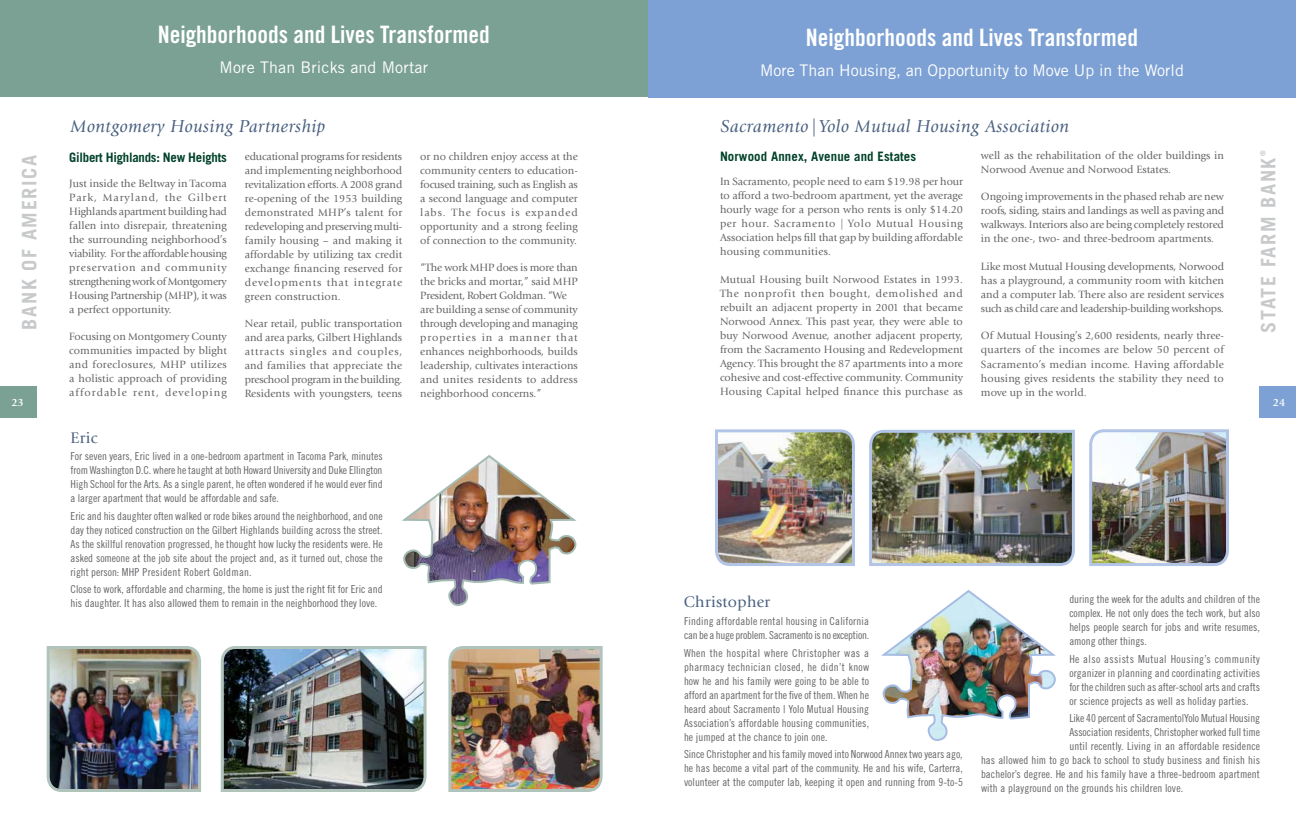
<style>
.page{position:relative;width:1296px;height:828px;background:#fff}
.page>*{position:absolute;margin:0;border:0;box-sizing:border-box;transform-origin:0 0}
.t1{font:24px "Trade Gothic Bold Cond Twenty";color:#fff}
.t2{font:700 20px "Trade Gothic";letter-spacing:.08em;color:#c7c9cb}
.t3{font:italic 18px "Giovanni";letter-spacing:.025em;color:#496080}
.t4{font:16px "Trade Gothic";color:#fff}
.t5{font:16px "Giovanni";letter-spacing:.02em;color:#496080}
.t6{font:700 13px "Trade Gothic";letter-spacing:.01em;color:#004129}
.t7{font:700 13px "Trade Gothic";letter-spacing:-.01em;color:#004129}
.t8{font:11px/14px "Giovanni";color:#636466;text-align:justify}
.t9{font:11px/14px "Trade Gothic Cond Eighteen";color:#636466;text-align:justify}
.t10{font:700 11px "Giovanni";color:#fff}
.t11{font:700 7px "Trade Gothic";color:#c7c9cb}
</style>
<div class="page">
<div style="left:0;top:0;width:648px;height:97px;background:#7ba194"></div>
<div style="left:0;top:386px;width:36px;height:32px;background:#7ba194"></div>
<div style="left:1260px;top:386px;width:36px;height:32px;background:#7da1d4"></div>
<img style="left:220px;top:646px;width:207px;height:146px">
<img style="left:448px;top:646px;width:155px;height:146px">
<div style="left:648px;top:0;width:648px;height:97px;background:#7da1d4"></div>
<img style="left:402px;top:455px;width:175px;height:151px">
<img style="left:46px;top:646px;width:155px;height:146px">
<img style="left:869px;top:429px;width:206px;height:137px">
<img style="left:1089px;top:429px;width:140px;height:137px">
<img style="left:715px;top:429px;width:140px;height:137px">
<img style="left:881px;top:487px;width:178px;height:254px">
<h1 class="t1" style="left:158px;top:20px;width:334px">Neighborhoods and Lives Transformed</h1>
<h3 class="t4" style="left:220px;top:57px;width:210px">More Than Bricks and Mortar</h3>
<h3 class="t3" style="left:71px;top:116px;width:256px">Montgomery Housing Partnership</h3>
<h1 class="t1" style="left:806px;top:23px;width:334px">Neighborhoods and Lives Transformed</h1>
<h3 class="t4" style="left:760px;top:61px;width:425px">More Than Housing, an Opportunity to Move Up in the World</h3>
<h3 class="t3" style="left:720px;top:116px;width:350px">Sacramento | Yolo Mutual Housing Association</h3>
<p class="t11" style="left:1259px;top:156px;width:7px;rotate:-90deg">®</p>
<p class="t8" style="left:981px;top:148px;width:244px">well as the rehabilitation of the older buildings in<br>Norwood Avenue and Norwood Estates.</p>
<p class="t8" style="left:981px;top:190px;width:245px">Ongoing improvements in the phased rehab are new roofs, siding, stairs and landings as well as paving and walkways. Interiors also are being completely restored in the one-, two- and three-bedroom apartments.</p>
<p class="t8" style="left:981px;top:260px;width:245px">Like most Mutual Housing developments, Norwood has a playground, a community room with kitchen and a computer lab. There also are resident services such as child care and leadership-building workshops.</p>
<p class="t8" style="left:981px;top:329px;width:245px">Of Mutual Housing’s 2,600 residents, nearly three&shy;quarters of the incomes are below 50 percent of Sacramento’s median income. Having affordable housing gives residents the stability they need to move up in the world.</p>
<p class="t6" style="left:720px;top:148px;width:198px">Norwood Annex, Avenue and Estates</p>
<p class="t8" style="left:720px;top:175px;width:245px">In Sacramento, people need to earn $19.98 per hour to afford a two-bedroom apartment, yet the average hourly wage for a person who rents is only $14.20 per hour. Sacramento | Yolo Mutual Housing Association helps fill that gap by building affordable housing communities.</p>
<p class="t8" style="left:720px;top:272px;width:245px">Mutual Housing built Norwood Estates in 1993.<br>The nonprofit then bought, demolished and rebuilt an adjacent property in 2001 that became Norwood Annex. This past year, they were able to buy Norwood Avenue, another adjacent property, from the Sacramento Housing and Redevelopment Agency. This brought the 87 apartments into a more cohesive and cost-effective community. Community Housing Capital helped finance this purchase as</p>
<p class="t8" style="left:245px;top:149px;width:159px">educational programs for residents and implementing neighborhood revitalization efforts. A 2008 grand re-opening of the 1953 building demonstrated MHP’s talent for redeveloping and preserving multi&shy;family housing – and making it affordable by utilizing tax credit exchange financing reserved for developments that integrate green construction.</p>
<p class="t8" style="left:245px;top:317px;width:159px">Near retail, public transportation and area parks, Gilbert Highlands attracts singles and couples, and families that appreciate the preschool program in the building.<br>Residents with youngsters, teens</p>
<p class="t8" style="left:420px;top:149px;width:159px">or no children enjoy access at the community centers to education&shy;focused training, such as English as a second language and computer labs. The focus is expanded opportunity and a strong feeling of connection to the community.</p>
<p class="t8" style="left:420px;top:261px;width:159px;text-align:left">“The work MHP does is more than the bricks and mortar,” said MHP<br>President, Robert Goldman. “We are building a sense of community through developing and managing properties in a manner that enhances neighborhoods, builds leadership, cultivates interactions and unites residents to address neighborhood concerns.”</p>
<p class="t7" style="left:69px;top:150px;width:159px">Gilbert Highlands: New Heights</p>
<p class="t8" style="left:69px;top:176px;width:159px">Just inside the Beltway in Tacoma Park, Maryland, the Gilbert Highlands apartment building had fallen into disrepair, threatening the surrounding neighborhood’s viability. For the affordable housing preservation and community strengthening work of Montgomery Housing Partnership (MHP), it was a perfect opportunity.</p>
<p class="t8" style="left:69px;top:330px;width:159px">Focusing on Montgomery County communities impacted by blight and foreclosures, MHP utilizes a holistic approach of providing affordable rent, developing</p>
<h2 class="t2" style="left:17px;top:330px;width:176px;rotate:-90deg">BANK OF AMERICA</h2>
<h2 class="t2" style="left:1256px;top:333px;width:177px;rotate:-90deg">STATE FARM BANK</h2>
<p class="t10" style="left:11px;top:396px;width:14px">23</p>
<p class="t10" style="left:1273px;top:396px;width:14px">24</p>
<h3 class="t5" style="left:71px;top:429px;width:29px">Eric</h3>
<p class="t9" style="left:71px;top:449px;width:314px">For seven years, Eric lived in a one-bedroom apartment in Tacoma Park, minutes from Washington D.C. where he taught at both Howard University and Duke Ellington High School for the Arts. As a single parent, he often wondered if he would ever find a larger apartment that would be affordable and safe.</p>
<p class="t9" style="left:71px;top:509px;width:314px">Eric and his daughter often walked or rode bikes around the neighborhood, and one day they noticed construction on the Gilbert Highlands building across the street.<br>As the skillful renovation progressed, he thought how lucky the residents were. He asked someone at the job site about the project and, as it turned out, chose the right person: MHP President Robert Goldman.</p>
<p class="t9" style="left:71px;top:582px;width:314px">Close to work, affordable and charming, the home is just the right fit for Eric and his daughter. It has also allowed them to remain in the neighborhood they love.</p>
<h3 class="t5" style="left:684px;top:592px;width:88px">Christopher</h3>
<p class="t9" style="left:684px;top:614px;width:187px">Finding affordable rental housing in California can be a huge problem. Sacramento is no exception.</p>
<p class="t9" style="left:684px;top:646px;width:187px">When the hospital where Christopher was a pharmacy technician closed, he didn’t know how he and his family were going to be able to afford an apartment for the five of them. When he heard about Sacramento | Yolo Mutual Housing Association’s affordable housing communities, he jumped at the chance to join one.</p>
<p class="t9" style="left:684px;top:747px;width:280px">Since Christopher and his family moved into Norwood Annex two years ago, he has become a vital part of the community. He and his wife, Carterra, volunteer at the computer lab, keeping it open and running from 9-to-5</p>
<p class="t9" style="left:1069px;top:592px;width:192px">during the week for the adults and children of the complex. He not only does the tech work, but also helps people search for jobs and write resumes, among other things.</p>
<p class="t9" style="left:1069px;top:652px;width:192px">He also assists Mutual Housing’s community organizer in planning and coordinating activities for the children such as after-school arts and crafts or science projects as well as holiday parties.</p>
<p class="t9" style="left:1069px;top:711px;width:192px">Like 40 percent of Sacramento|Yolo Mutual Housing</p>
<p class="t9" style="left:1069px;top:725px;width:192px">Association residents, Christopher worked full time</p>
<p class="t9" style="left:1069px;top:739px;width:192px">until recently. Living in an affordable residence</p>
<p class="t9" style="left:981px;top:753px;width:280px">has allowed him to go back to school to study business and finish his</p>
<p class="t9" style="left:981px;top:767px;width:281px">bachelor’s degree. He and his family have a three-bedroom apartment</p>
<p class="t9" style="left:981px;top:781px;width:204px">with a playground on the grounds his children love.</p>
</div>
